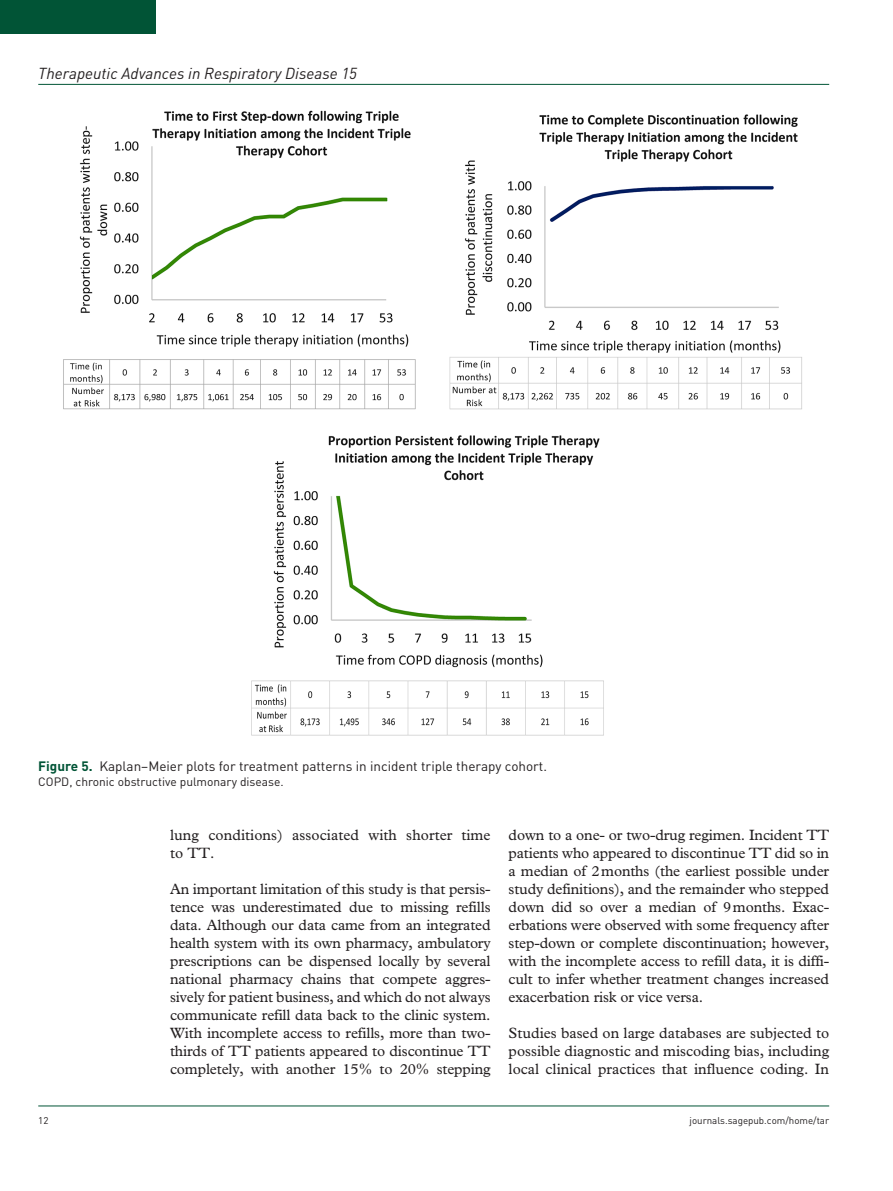
<style>
.page{position:relative;width:893px;height:1191px;background:#fff}
.page>*{position:absolute;margin:0;border:0;box-sizing:border-box;transform-origin:0 0}
.t1{font:italic 15.75px "DIN";color:#231f20}
.t2{font:15px/18px "Plantin Std";letter-spacing:-.01em;color:#231f20;text-align:justify}
.t3{font:13.5px "DIN";color:#231f20}
.t4{font:12px "DIN";color:#231f20}
.t5{font:9.75px "DIN";color:#231f20}
.s1{font-weight:700;color:#015436}
</style>
<div class="page">
<hr style="left:38px;top:84px;width:791px;height:1px;background:#015436">
<hr style="left:38px;top:1105px;width:791px;height:1px;background:#015436">
<div style="left:0;top:0;width:155px;height:34px;background:#015436"></div>
<img style="left:63px;top:110px;width:739px;height:626px">
<p class="t1" style="left:38px;top:63px;width:320px">Therapeutic Advances in Respiratory Disease 15</p>
<p class="t3" style="left:38px;top:758px;width:510px"><span class="s1">Figure 5.</span> Kaplan–Meier plots for treatment patterns in incident triple therapy cohort.</p>
<p class="t4" style="left:38px;top:773px;width:247px">COPD, chronic obstructive pulmonary disease.</p>
<p class="t2" style="left:170px;top:826px;width:322px">lung conditions) associated with shorter time to TT.</p>
<p class="t2" style="left:170px;top:880px;width:322px">An important limitation of this study is that persis&shy;tence was underestimated due to missing refills data. Although our data came from an integrated health system with its own pharmacy, ambulatory prescriptions can be dispensed locally by several national pharmacy chains that compete aggres&shy;sively for patient business, and which do not always communicate refill data back to the clinic system.<br>With incomplete access to refills, more than two&shy;thirds of TT patients appeared to discontinue TT completely, with another 15% to 20% stepping</p>
<p class="t2" style="left:509px;top:826px;width:322px">down to a one- or two-drug regimen. Incident TT patients who appeared to discontinue TT did so in a median of 2months (the earliest possible under study definitions), and the remainder who stepped down did so over a median of 9months. Exac&shy;erbations were observed with some frequency after step-down or complete discontinuation; however, with the incomplete access to refill data, it is diffi&shy;cult to infer whether treatment changes increased exacerbation risk or vice versa.</p>
<p class="t2" style="left:509px;top:1024px;width:322px">Studies based on large databases are subjected to possible diagnostic and miscoding bias, including local clinical practices that influence coding. In</p>
<p class="t5" style="left:38px;top:1114px;width:12px">12</p>
<p class="t5" style="left:689px;top:1114px;width:141px">journals.sagepub.com/home/tar</p>
</div>
